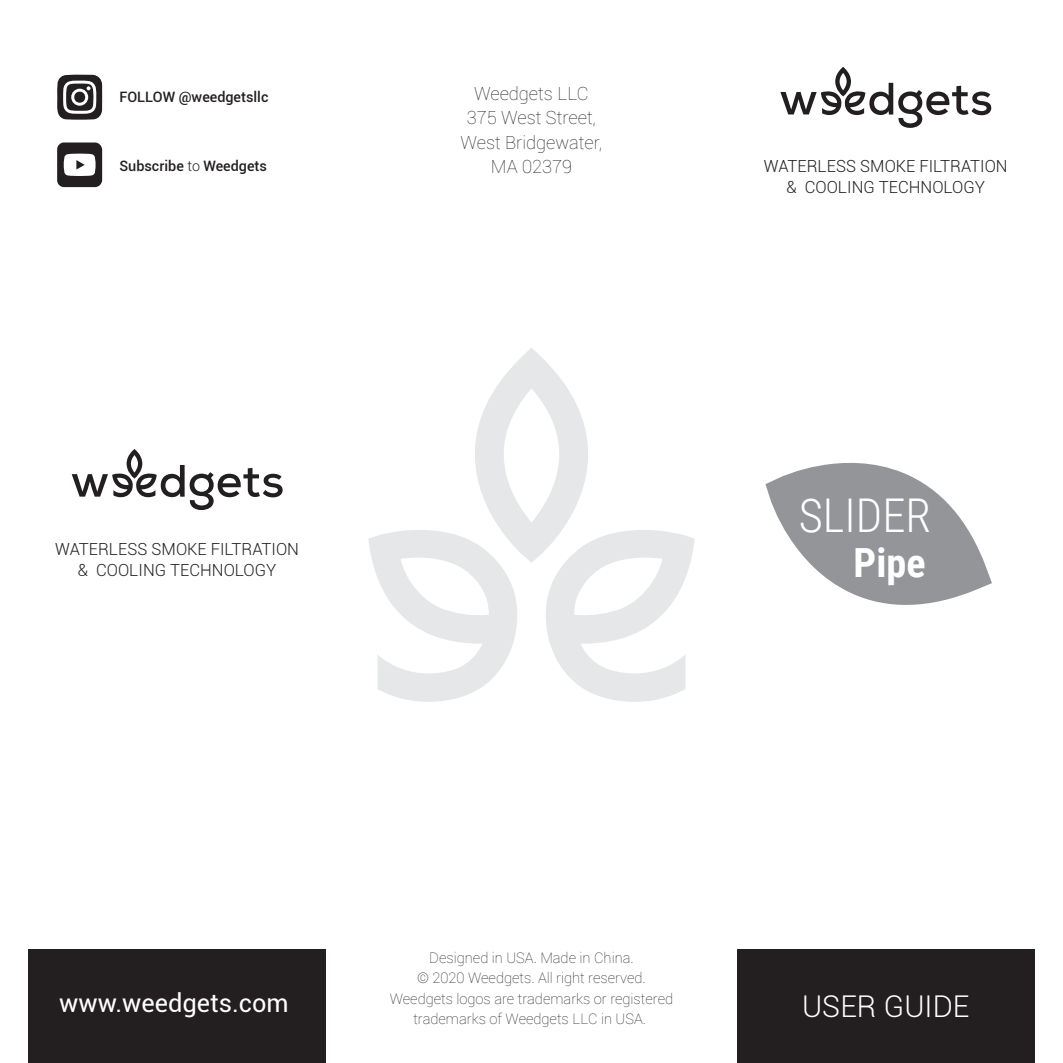
<style>
.page{position:relative;width:1063px;height:1063px;background:#fff}
.page>*{position:absolute;margin:0;border:0;box-sizing:border-box;transform-origin:0 0}
.t1{font:300 46.5px "Roboto Condensed";color:#fff}
.t2{font:700 40.25px "Roboto Condensed";color:#fff}
.t3{font:300 30px "Roboto";color:#fff}
.t4{font:25.5px "Roboto";color:#fff}
.t5{font:100 18.25px/24.5px "Roboto";color:#231f20;text-align:center}
.t6{font:300 16.75px/21px "Roboto";color:#231f20;text-align:center}
.t7{font:100 14.75px/20.5px "Roboto";color:#231f20;text-align:center}
.t8{font:500 14.25px "Roboto";color:#231f20}
.s1{font-weight:300}
</style>
<div class="page">
<div style="left:28px;top:950px;width:298px;height:113px;background:#231f20"></div>
<div style="left:737px;top:950px;width:298px;height:113px;background:#231f20"></div>
<svg style="left:368px;top:348px;width:327px;height:354px"></svg>
<svg style="left:72px;top:449px;width:211px;height:61px"></svg>
<svg style="left:57px;top:74px;width:45px;height:46px"></svg>
<div style="left:57px;top:143px;width:45px;height:44px;background:#231f20;border-radius:7px"></div>
<svg style="left:64px;top:154px;width:32px;height:22px"></svg>
<svg style="left:765px;top:463px;width:227px;height:142px"></svg>
<svg style="left:780px;top:67px;width:211px;height:61px"></svg>
<p class="t8" style="left:119px;top:87px;width:151px">FOLLOW @weedgetsllc</p>
<p class="t8" style="left:119px;top:156px;width:149px">Subscribe <span class="s1">to</span> Weedgets</p>
<p class="t6" style="left:55px;top:537px;width:245px">WATERLESS SMOKE FILTRATION &amp; COOLING TECHNOLOGY</p>
<p class="t5" style="left:461px;top:81px;width:143px">Weedgets LLC<br>375 West Street,<br>West Bridgewater,<br>MA 02379</p>
<p class="t6" style="left:764px;top:155px;width:245px">WATERLESS SMOKE FILTRATION &amp; COOLING TECHNOLOGY</p>
<h1 class="t1" style="left:799px;top:483px;width:134px">SLIDER</h1>
<h2 class="t2" style="left:854px;top:534px;width:74px">Pipe</h2>
<h3 class="t4" style="left:59px;top:985px;width:231px">www.weedgets.com</h3>
<p class="t7" style="left:390px;top:947px;width:285px">Designed in USA. Made in China.<br>© 2020 Weedgets. All right reserved.<br>Weedgets logos are trademarks or registered trademarks of Weedgets LLC in USA.</p>
<h3 class="t3" style="left:802px;top:985px;width:169px">USER GUIDE</h3>
</div>
